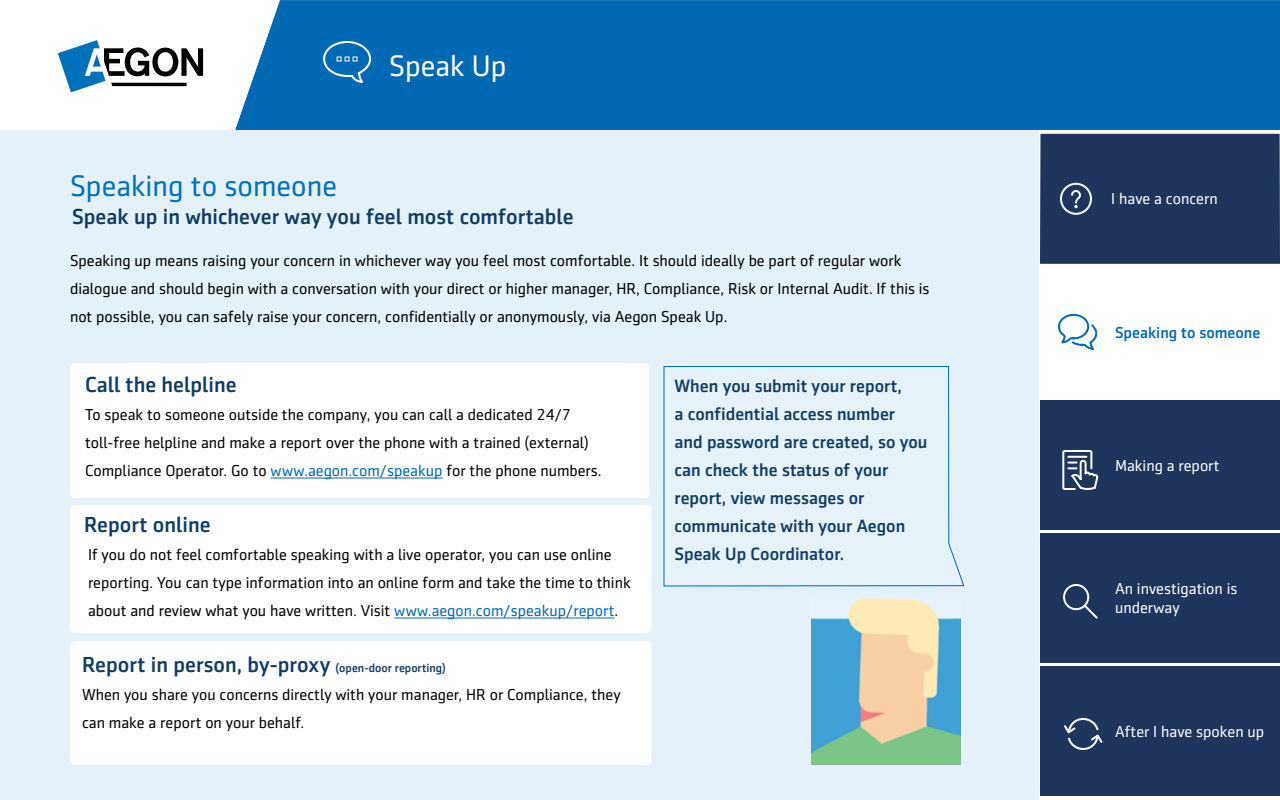
<style>
.page{position:relative;width:1280px;height:800px;background:#fff}
.page>*{position:absolute;margin:0;border:0;box-sizing:border-box;transform-origin:0 0}
.t1{font:30px "Sentico Sans DT";color:#0072bc}
.t2{font:30px "Sentico Sans DT";color:#fff}
.t3{font:500 22px "Sentico Sans DT";color:#113c64}
.t4{font:500 18px/28px "Sentico Sans DT";color:#113c64}
.t5{font:16px/28px "Sentico Sans DT";color:#000}
.t6{font:16px/19.2px "Sentico Sans DT";color:#fff}
.t7{font:500 16px "Sentico Sans DT";color:#006ab5}
.s1{color:#0069b4}
.s2{font-size:12px}
</style>
<div class="page">
<div style="left:284px;top:0;width:996px;height:130px;background:#0069b4"></div>
<svg style="left:284px;top:40px;width:88px;height:70px;background:#0d71b7"></svg>
<svg style="left:57px;top:0;width:227px;height:130px"></svg>
<svg style="left:58px;top:40px;width:145px;height:52px"></svg>
<div style="left:0;top:130px;width:1039px;height:670px;background:#e5f1f9"></div>
<div style="left:70px;top:363px;width:580px;height:135px;background:#fff;border-radius:5px"></div>
<div style="left:70px;top:505px;width:582px;height:128px;background:#fff;border-radius:5px"></div>
<hr style="left:271px;top:478px;width:172px;height:1px;background:#0069b4">
<hr style="left:394px;top:618px;width:221px;height:1px;background:#0069b4">
<div style="left:70px;top:641px;width:582px;height:124px;background:#fff;border-radius:5px"></div>
<svg style="left:663px;top:366px;width:302px;height:221px"></svg>
<img style="left:812px;top:598px;width:148px;height:167px">
<div style="left:1040px;top:400px;width:240px;height:130px;background:#1f355e"></div>
<div style="left:1040px;top:533px;width:240px;height:130px;background:#1f355e"></div>
<div style="left:1040px;top:666px;width:240px;height:130px;background:#1f355e"></div>
<div style="left:1040px;top:134px;width:240px;height:130px;background:#1f355e"></div>
<svg style="left:1058px;top:313px;width:40px;height:37px"></svg>
<svg style="left:1062px;top:450px;width:37px;height:40px"></svg>
<svg style="left:1063px;top:584px;width:35px;height:35px"></svg>
<svg style="left:1064px;top:718px;width:39px;height:32px"></svg>
<h1 class="t1" style="left:70px;top:169px;width:269px">Speaking to someone</h1>
<h1 class="t2" style="left:389px;top:49px;width:119px">Speak Up</h1>
<h2 class="t3" style="left:72px;top:204px;width:503px">Speak up in whichever way you feel most comfortable</h2>
<p class="t5" style="left:70px;top:247px;width:861px">Speaking up means raising your concern in whichever way you feel most comfortable. It should ideally be part of regular work dialogue and should begin with a conversation with your direct or higher manager, HR, Compliance, Risk or Internal Audit. If this is not possible, you can safely raise your concern, confidentially or anonymously, via Aegon Speak Up.</p>
<h2 class="t3" style="left:85px;top:372px;width:153px">Call the helpline</h2>
<p class="t5" style="left:85px;top:401px;width:518px">To speak to someone outside the company, you can call a dedicated 24/7 toll-free helpline and make a report over the phone with a trained (external)<br>Compliance Operator. Go to <span class="s1">www.aegon.com/speakup</span> for the phone numbers.</p>
<h2 class="t3" style="left:84px;top:512px;width:128px">Report online</h2>
<p class="t5" style="left:88px;top:541px;width:544px">If you do not feel comfortable speaking with a live operator, you can use online reporting. You can type information into an online form and take the time to think about and review what you have written. Visit <span class="s1">www.aegon.com/speakup/report</span>.</p>
<h2 class="t3" style="left:82px;top:652px;width:365px">Report in person, by-proxy <span class="s2">(open-door reporting)</span></h2>
<p class="t5" style="left:82px;top:681px;width:540px">When you share you concerns directly with your manager, HR or Compliance, they can make a report on your behalf.</p>
<p class="t4" style="left:674px;top:372px;width:255px">When you submit your report,<br>a confidential access number and password are created, so you can check the status of your report, view messages or communicate with your Aegon<br>Speak Up Coordinator.</p>
<p class="t6" style="left:1111px;top:190px;width:108px">I have a concern</p>
<p class="t7" style="left:1115px;top:323px;width:147px">Speaking to someone</p>
<p class="t6" style="left:1115px;top:456px;width:106px">Making a report</p>
<p class="t6" style="left:1115px;top:579px;width:124px">An investigation is underway</p>
<p class="t6" style="left:1115px;top:722px;width:151px">After I have spoken up</p>
</div>
